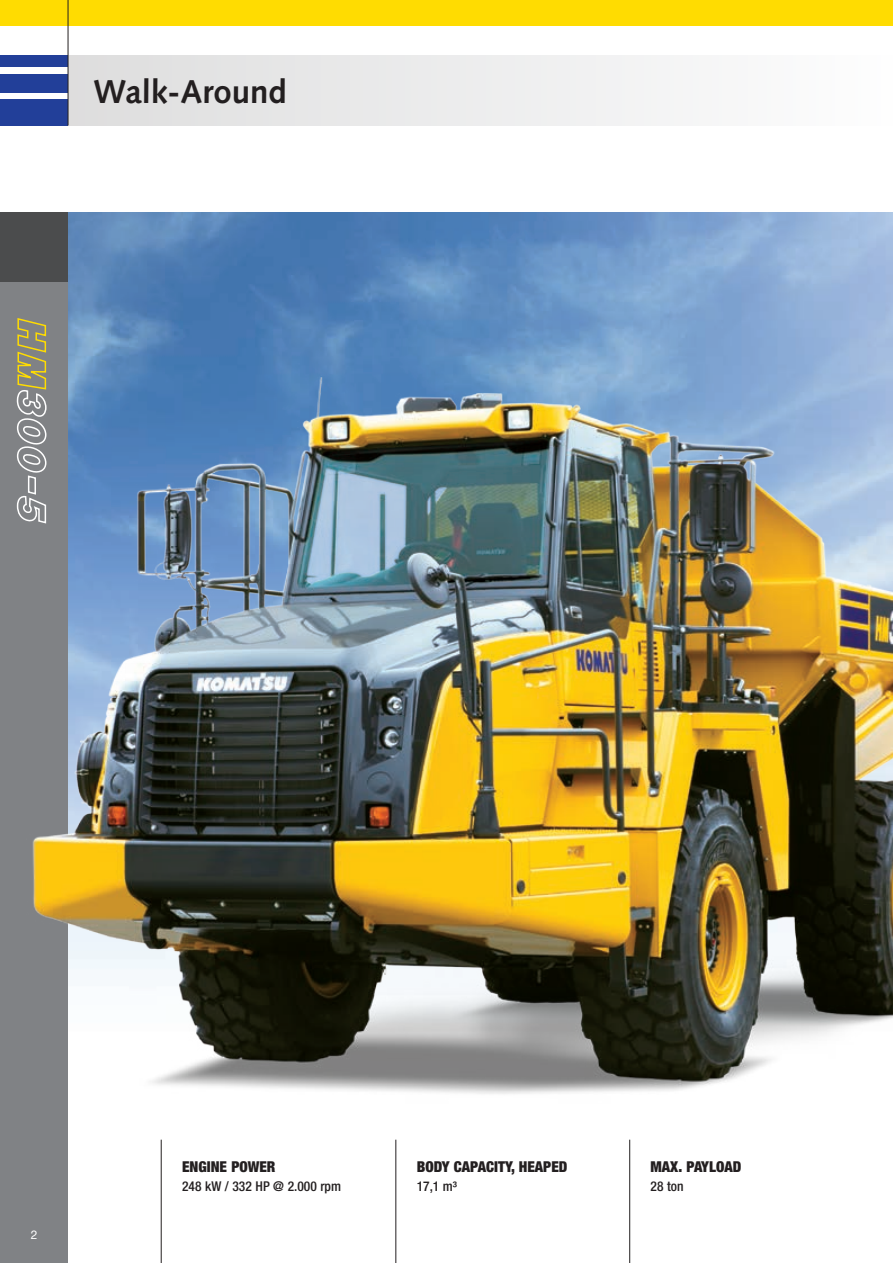
<style>
.page{position:relative;width:893px;height:1263px;background:#fff}
.page>*{position:absolute;margin:0;border:0;box-sizing:border-box;transform-origin:0 0}
.t1{font:700 33px "Syntax LTCE";color:#231f20}
.t2{font:900 condensed 15px "Helvetica Neue LT Pro";color:#231f20}
.t3{font:500 condensed 13.5px "Helvetica Neue LT Pro";color:#231f20}
.t4{font:12px "Helvetica Neue LT Pro";color:#fff}
</style>
<div class="page">
<img style="left:68px;top:213px;width:825px;height:996px">
<div style="left:0;top:213px;width:68px;height:1050px;background:#808285"></div>
<div style="left:0;top:99px;width:68px;height:26px;background:#223f99"></div>
<div style="left:0;top:74px;width:68px;height:18px;background:#223f99"></div>
<div style="left:0;top:55px;width:68px;height:12px;background:#223f99"></div>
<div style="left:0;top:0;width:893px;height:26px;background:#ffdc01"></div>
<div style="left:0;top:213px;width:68px;height:69px;background:#4b4c4d"></div>
<div style="left:68px;top:55px;width:825px;height:70px;background:linear-gradient(to right,#ddddde,#fdfdfe)"></div>
<hr style="left:68px;top:0;width:1px;height:125px;background:#231f20">
<img style="left:32px;top:340px;width:861px;height:771px">
<svg style="left:16px;top:318px;width:31px;height:206px"></svg>
<hr style="left:395px;top:1140px;width:1px;height:123px;background:#231f20">
<hr style="left:161px;top:1140px;width:1px;height:123px;background:#231f20">
<hr style="left:629px;top:1140px;width:1px;height:123px;background:#231f20">
<h1 class="t1" style="left:94px;top:73px;width:195px">Walk-Around</h1>
<p class="t4" style="left:31px;top:1227px;width:8px">2</p>
<p class="t2" style="left:182px;top:1157px;width:95px">ENGINE POWER</p>
<p class="t3" style="left:182px;top:1178px;width:161px">248 kW / 332 HP @ 2.000 rpm</p>
<p class="t2" style="left:417px;top:1157px;width:152px">BODY CAPACITY, HEAPED</p>
<p class="t3" style="left:417px;top:1178px;width:42px">17,1 m³</p>
<p class="t2" style="left:651px;top:1157px;width:92px">MAX. PAYLOAD</p>
<p class="t3" style="left:651px;top:1178px;width:35px">28 ton</p>
</div>
